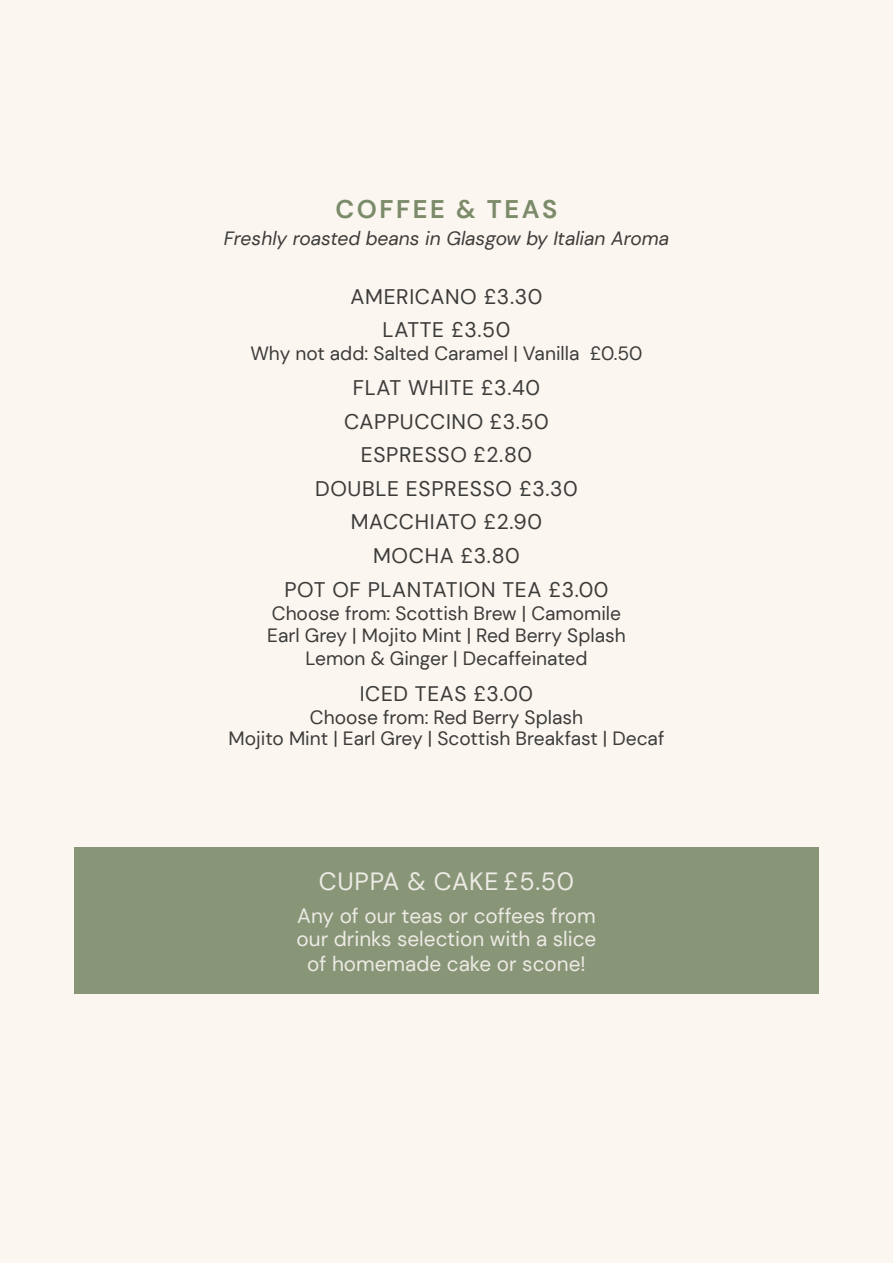
<style>
.page{position:relative;width:893px;height:1263px;background:#fbf6ef}
.page>*{position:absolute;margin:0;border:0;box-sizing:border-box;transform-origin:0 0}
.t1{font:700 25.5px "DM Sans";letter-spacing:.1em;color:#7c8b6a}
.t2{font:24.9px "DM Sans";letter-spacing:.03em;color:#eceae4}
.t3{font:21.15px/33.8px "DM Sans";letter-spacing:.03em;color:#3c3c3b;text-align:center}
.t4{font:21px "DM Sans";letter-spacing:.03em;color:#3c3c3b}
.t5{font:20.85px/22.8px "DM Sans";color:#eceae4}
.t6{font:19.2px/21.1px "DM Sans";color:#3c3c3b}
.t7{font:italic 19.2px "DM Sans";color:#3c3c3b}
</style>
<div class="page">
<div style="left:74px;top:847px;width:745px;height:147px;background:#899577"></div>
<h1 class="t1" style="left:336px;top:193px;width:223px">COFFEE &amp; TEAS</h1>
<p class="t7" style="left:224px;top:226px;width:447px">Freshly roasted beans in Glasgow by Italian Aroma</p>
<p class="t3" style="left:350px;top:279px;width:193px">AMERICANO £3.30<br>LATTE £3.50</p>
<p class="t6" style="left:250px;top:343px;width:394px">Why not add: Salted Caramel | Vanilla £0.50</p>
<p class="t3" style="left:284px;top:371px;width:326px">FLAT WHITE £3.40<br>CAPPUCCINO £3.50<br>ESPRESSO £2.80<br>DOUBLE ESPRESSO £3.30<br>MACCHIATO £2.90<br>MOCHA £3.80<br>POT OF PLANTATION TEA £3.00</p>
<p class="t6" style="left:267px;top:603px;width:360px">Choose from: Scottish Brew | Camomile<br>Earl Grey | Mojito Mint | Red Berry Splash</p>
<p class="t6" style="left:305px;top:647px;width:283px">Lemon &amp; Ginger | Decaffeinated</p>
<p class="t4" style="left:360px;top:680px;width:175px">ICED TEAS £3.00</p>
<p class="t6" style="left:229px;top:706px;width:437px;text-align:center">Choose from: Red Berry Splash<br>Mojito Mint | Earl Grey | Scottish Breakfast | Decaf</p>
<p class="t2" style="left:319px;top:866px;width:257px">CUPPA &amp; CAKE £5.50</p>
<p class="t5" style="left:297px;top:905px;width:301px">Any of our teas or coffees from our drinks selection with a slice</p>
<p class="t5" style="left:307px;top:952px;width:280px">of homemade cake or scone!</p>
</div>
